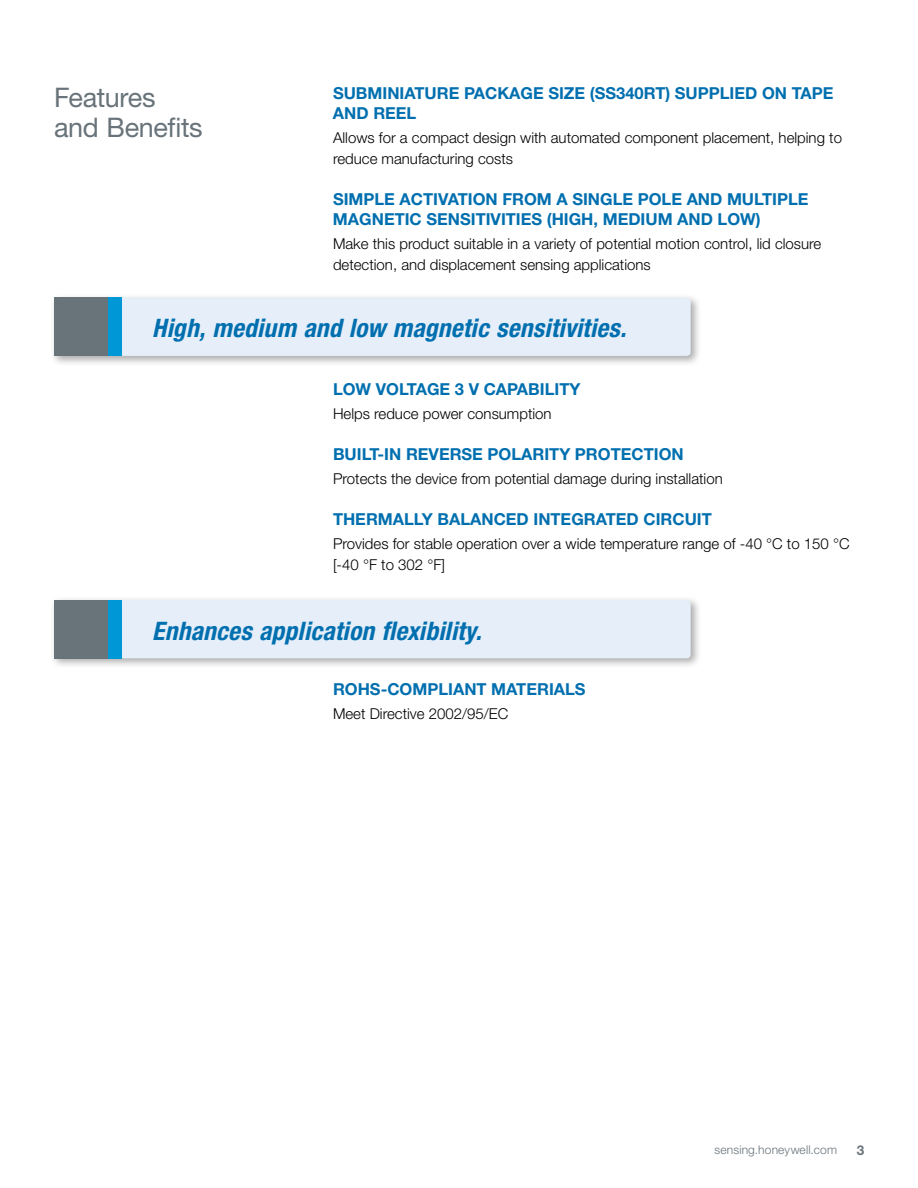
<style>
.page{position:relative;width:918px;height:1188px;background:#fff}
.page>*{position:absolute;margin:0;border:0;box-sizing:border-box;transform-origin:0 0}
.t1{font:27px/30px "Helvetica Neue LT Std";letter-spacing:-.015em;color:#68737a}
.t2{font:italic 700 condensed 25.5px "Helvetica Neue LT Std";letter-spacing:.01em;color:#006faf}
.t3{font:700 16.5px/19.8px "Helvetica Neue LT Std";color:#006faf}
.t4{font:300 15px/21px "Helvetica Neue LT Std";color:#000}
.t5{font:700 13.5px "Helvetica Neue LT Std";color:#68737a}
.t6{font:300 12px "Helvetica Neue LT Std";letter-spacing:.015em;color:#68737a}
</style>
<div class="page">
<div style="left:50px;top:293px;width:652px;height:74px;background:#000;opacity:.34"></div>
<div style="left:122px;top:298px;width:569px;height:58px;background:#e5eef9"></div>
<div style="left:62px;top:298px;width:60px;height:58px;background:#0097d7"></div>
<div style="left:54px;top:298px;width:54px;height:58px;background:#68737a"></div>
<div style="left:50px;top:596px;width:652px;height:73px;background:#000;opacity:.34"></div>
<div style="left:122px;top:600px;width:569px;height:58px;background:#e5eef9"></div>
<div style="left:62px;top:600px;width:60px;height:58px;background:#0097d7"></div>
<div style="left:54px;top:600px;width:54px;height:58px;background:#68737a"></div>
<h1 class="t1" style="left:54px;top:82px;width:150px">Features and Benefits</h1>
<p class="t3" style="left:333px;top:83px;width:502px">SUBMINIATURE PACKAGE SIZE (SS340RT) SUPPLIED ON TAPE<br>AND REEL</p>
<p class="t4" style="left:333px;top:127px;width:511px">Allows for a compact design with automated component placement, helping to reduce manufacturing costs</p>
<p class="t3" style="left:333px;top:189px;width:477px">SIMPLE ACTIVATION FROM A SINGLE POLE AND MULTIPLE<br>MAGNETIC SENSITIVITIES (HIGH, MEDIUM AND LOW)</p>
<p class="t4" style="left:333px;top:233px;width:490px">Make this product suitable in a variety of potential motion control, lid closure detection, and displacement sensing applications</p>
<h2 class="t2" style="left:152px;top:313px;width:476px">High, medium and low magnetic sensitivities.</h2>
<p class="t3" style="left:333px;top:379px;width:249px">LOW VOLTAGE 3 V CAPABILITY</p>
<p class="t4" style="left:333px;top:403px;width:220px">Helps reduce power consumption</p>
<p class="t3" style="left:333px;top:444px;width:352px">BUILT-IN REVERSE POLARITY PROTECTION</p>
<p class="t4" style="left:333px;top:468px;width:391px">Protects the device from potential damage during installation</p>
<p class="t3" style="left:333px;top:509px;width:376px">THERMALLY BALANCED INTEGRATED CIRCUIT</p>
<p class="t4" style="left:333px;top:533px;width:518px">Provides for stable operation over a wide temperature range of -40 °C to 150 °C [-40 °F to 302 °F]</p>
<h2 class="t2" style="left:152px;top:615px;width:331px">Enhances application flexibility.</h2>
<p class="t3" style="left:333px;top:679px;width:252px">ROHS-COMPLIANT MATERIALS</p>
<p class="t4" style="left:333px;top:703px;width:177px">Meet Directive 2002/95/EC</p>
<p class="t6" style="left:714px;top:1143px;width:124px">sensing.honeywell.com</p>
<p class="t5" style="left:857px;top:1142px;width:9px">3</p>
</div>
